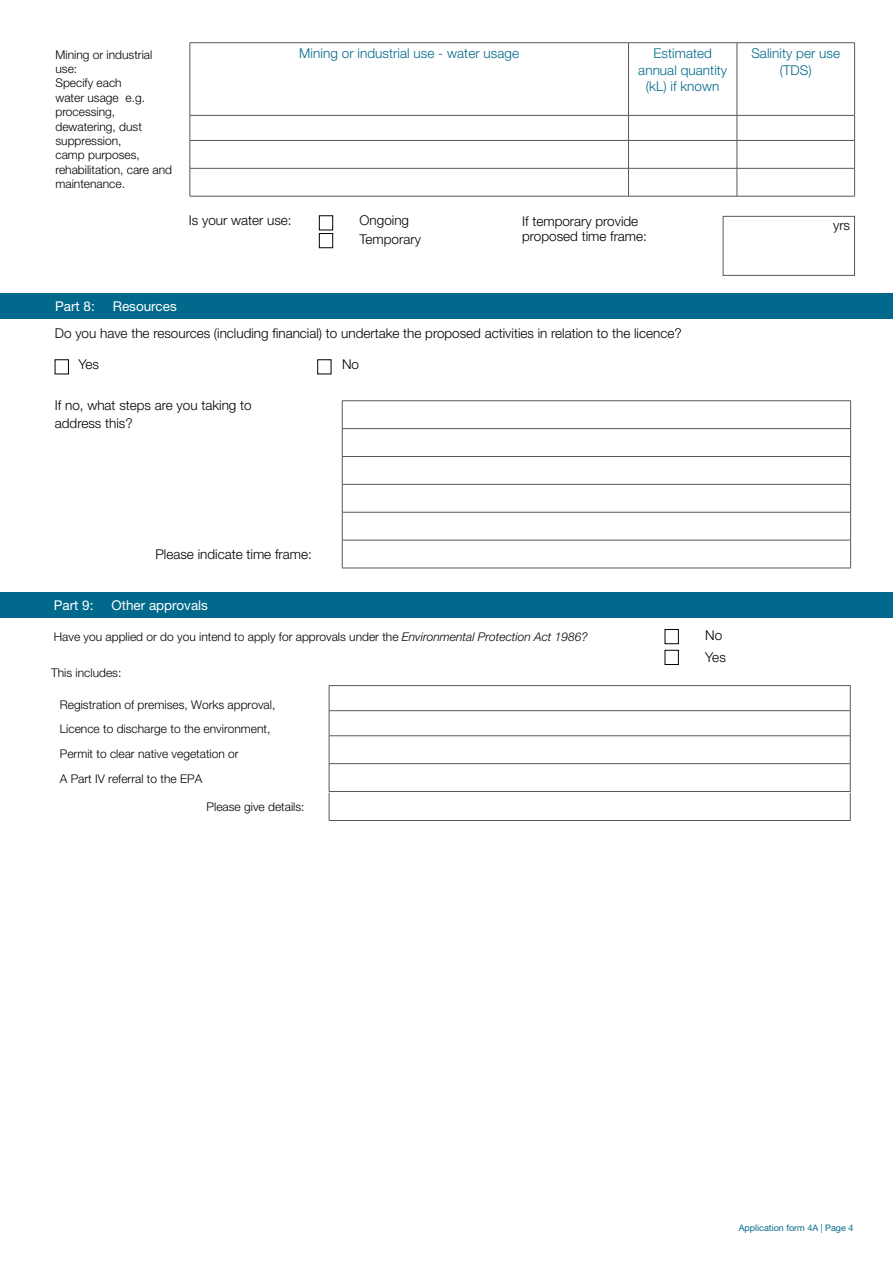
<style>
.page{position:relative;width:893px;height:1263px;background:#fff}
.page>*{position:absolute;margin:0;border:0;box-sizing:border-box;transform-origin:0 0}
.t1{font:300 13.5px/21.5px "Helvetica Neue LT Std";color:#000}
.t2{font:300 13.5px/16.2px "Helvetica Neue LT Std";letter-spacing:.005em;color:#00698c;text-align:center}
.t3{font:13.5px "Helvetica Neue LT Std";color:#fff}
.t4{font:300 12px/14.4px "Helvetica Neue LT Std";color:#000}
.t5{font:9px "Helvetica Neue LT Std";color:#00698c}
.s1{font-style:italic}
</style>
<div class="page">
<div style="left:0;top:293px;width:893px;height:25px;background:#00698c"></div>
<div style="left:0;top:592px;width:893px;height:25px;background:#00698c"></div>
<hr style="left:329px;top:685px;width:521px;height:1px;background:#58585b">
<hr style="left:329px;top:710px;width:521px;height:1px;background:#58585b">
<hr style="left:329px;top:735px;width:521px;height:1px;background:#58585b">
<hr style="left:329px;top:763px;width:521px;height:1px;background:#58585b">
<hr style="left:329px;top:791px;width:521px;height:1px;background:#58585b">
<div style="left:665px;top:629px;width:14px;height:15px;background:#fff;border:1px solid #000"></div>
<div style="left:665px;top:650px;width:14px;height:15px;background:#fff;border:1px solid #000"></div>
<hr style="left:342px;top:400px;width:509px;height:1px;background:#58585b">
<hr style="left:342px;top:428px;width:509px;height:1px;background:#58585b">
<hr style="left:342px;top:456px;width:509px;height:1px;background:#58585b">
<hr style="left:342px;top:484px;width:509px;height:1px;background:#58585b">
<hr style="left:342px;top:512px;width:509px;height:1px;background:#58585b">
<hr style="left:342px;top:540px;width:509px;height:1px;background:#58585b">
<svg style="left:342px;top:401px;width:1px;height:167px"></svg>
<svg style="left:850px;top:401px;width:1px;height:167px"></svg>
<hr style="left:342px;top:568px;width:509px;height:1px;background:#58585b">
<div style="left:55px;top:360px;width:14px;height:14px;background:#fff;border:1px solid #000"></div>
<div style="left:317px;top:360px;width:14px;height:14px;background:#fff;border:1px solid #000"></div>
<hr style="left:190px;top:42px;width:438px;height:1px;background:#58585b">
<hr style="left:190px;top:43px;width:1px;height:72px;background:#58585b">
<hr style="left:628px;top:42px;width:109px;height:1px;background:#58585b">
<hr style="left:628px;top:43px;width:1px;height:72px;background:#58585b">
<hr style="left:737px;top:42px;width:118px;height:1px;background:#58585b">
<hr style="left:737px;top:43px;width:1px;height:72px;background:#58585b">
<hr style="left:854px;top:43px;width:1px;height:72px;background:#58585b">
<hr style="left:190px;top:115px;width:438px;height:1px;background:#58585b">
<hr style="left:628px;top:115px;width:109px;height:1px;background:#58585b">
<hr style="left:737px;top:115px;width:118px;height:1px;background:#58585b">
<hr style="left:190px;top:140px;width:438px;height:1px;background:#58585b">
<hr style="left:628px;top:140px;width:109px;height:1px;background:#58585b">
<hr style="left:737px;top:140px;width:118px;height:1px;background:#58585b">
<hr style="left:190px;top:168px;width:438px;height:1px;background:#58585b">
<svg style="left:190px;top:116px;width:1px;height:80px"></svg>
<hr style="left:628px;top:168px;width:109px;height:1px;background:#58585b">
<svg style="left:628px;top:116px;width:1px;height:80px"></svg>
<hr style="left:737px;top:168px;width:118px;height:1px;background:#58585b">
<svg style="left:737px;top:116px;width:1px;height:80px"></svg>
<svg style="left:854px;top:116px;width:1px;height:80px"></svg>
<hr style="left:190px;top:196px;width:438px;height:1px;background:#58585b">
<hr style="left:628px;top:196px;width:109px;height:1px;background:#58585b">
<hr style="left:737px;top:196px;width:118px;height:1px;background:#58585b">
<div style="left:319px;top:216px;width:14px;height:14px;background:#fff;border:1px solid #000"></div>
<div style="left:319px;top:233px;width:14px;height:15px;background:#fff;border:1px solid #000"></div>
<div style="left:723px;top:216px;width:132px;height:60px;border:1px solid #58585b"></div>
<svg style="left:329px;top:686px;width:1px;height:134px"></svg>
<svg style="left:850px;top:686px;width:1px;height:134px"></svg>
<hr style="left:329px;top:820px;width:521px;height:1px;background:#58585b">
<p class="t4" style="left:56px;top:47px;width:118px">Mining or industrial use:<br>Specify each<br>water usage e.g. processing, dewatering, dust suppression,<br>camp purposes, rehabilitation, care and maintenance.</p>
<p class="t2" style="left:299px;top:45px;width:221px">Mining or industrial use - water usage</p>
<p class="t2" style="left:638px;top:45px;width:90px">Estimated annual quantity (kL) if known</p>
<p class="t2" style="left:751px;top:45px;width:90px">Salinity per use (TDS)</p>
<p class="t1" style="left:360px;top:211px;width:63px;line-height:18.5px">Ongoing<br>Temporary</p>
<p class="t1" style="left:189px;top:209px;width:104px">Is your water use:</p>
<p class="t1" style="left:522px;top:213px;width:126px;line-height:15px">If temporary provide proposed time frame:</p>
<p class="t1" style="left:833px;top:215px;width:18px">yrs</p>
<p class="t3" style="left:55px;top:298px;width:41px">Part 8:</p>
<p class="t3" style="left:113px;top:298px;width:66px">Resources</p>
<p class="t1" style="left:55px;top:322px;width:628px">Do you have the resources (including financial) to undertake the proposed activities in relation to the licence?</p>
<p class="t1" style="left:78px;top:353px;width:22px">Yes</p>
<p class="t1" style="left:342px;top:353px;width:19px">No</p>
<p class="t1" style="left:55px;top:396px;width:198px;line-height:18px">If no, what steps are you taking to address this?</p>
<p class="t1" style="left:155px;top:543px;width:158px">Please indicate time frame:</p>
<p class="t3" style="left:54px;top:597px;width:41px">Part 9:</p>
<p class="t3" style="left:112px;top:597px;width:98px">Other approvals</p>
<p class="t4" style="left:54px;top:629px;width:536px">Have you applied or do you intend to apply for approvals under the <span class="s1">Environmental Protection Act 1986?</span></p>
<p class="t1" style="left:705px;top:625px;width:22px">No<br>Yes</p>
<p class="t4" style="left:51px;top:665px;width:72px">This includes:</p>
<p class="t4" style="left:60px;top:692px;width:217px;line-height:24.6px">Registration of premises, Works approval, Licence to discharge to the environment, Permit to clear native vegetation or<br>A Part IV referral to the EPA</p>
<p class="t4" style="left:207px;top:799px;width:100px">Please give details:</p>
<p class="t5" style="left:739px;top:1223px;width:116px">Application form 4A | Page 4</p>
</div>
